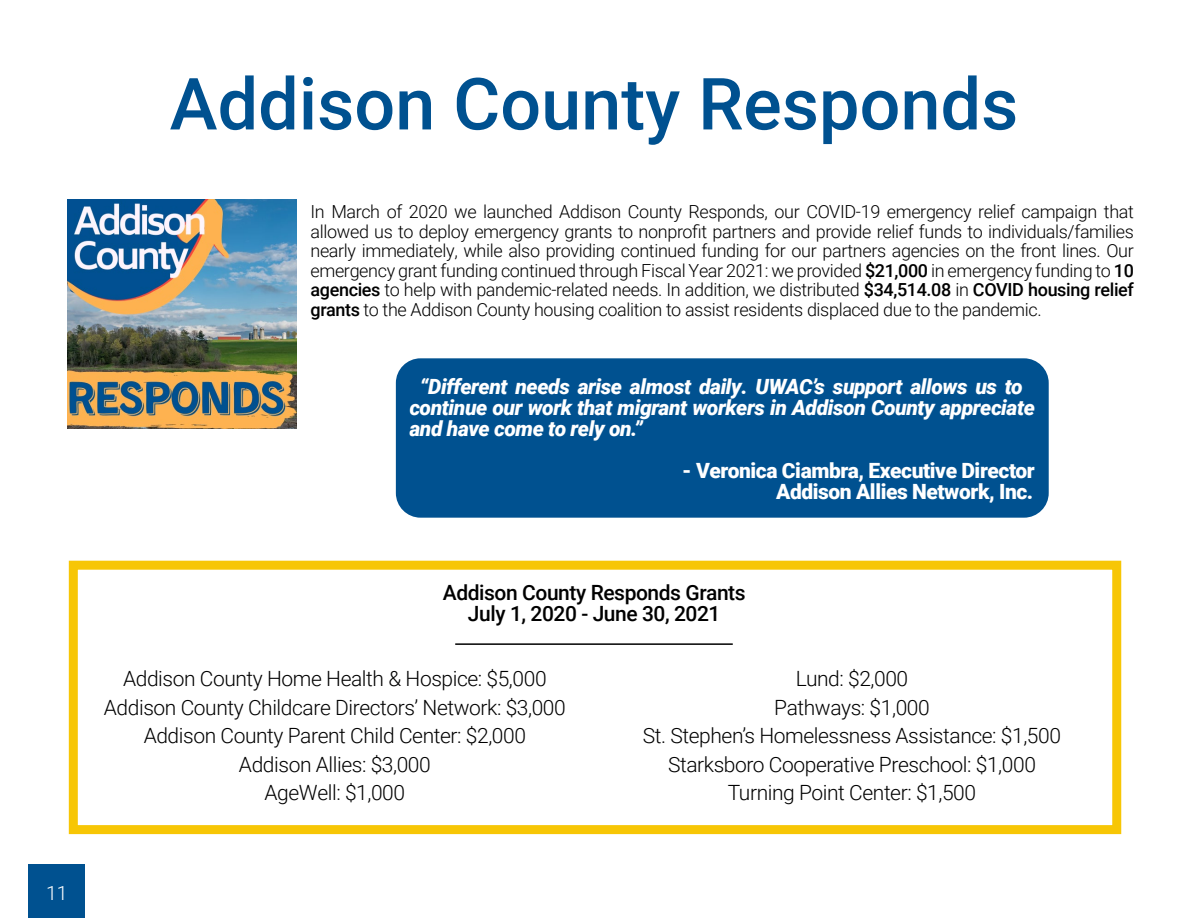
<style>
.page{position:relative;width:1188px;height:918px;background:#fff}
.page>*{position:absolute;margin:0;border:0;box-sizing:border-box;transform-origin:0 0}
.t1{font:500 72px "Roboto";color:#005190}
.t2{font:300 21px/28.5px "Roboto";letter-spacing:-.02em;color:#000;text-align:center}
.t3{font:italic 900 21px/21px "Roboto";letter-spacing:-.02em;color:#fff}
.t4{font:900 21px/21px "Roboto";letter-spacing:-.02em;color:#fff;text-align:right}
.t5{font:500 21px/21px "Roboto";letter-spacing:-.02em;color:#000;text-align:center}
.t6{font:300 19.5px "Roboto";color:#fff}
.t7{font:300 18px/19.5px "Roboto";letter-spacing:-.02em;color:#000;text-align:justify}
.s1{font-weight:500}
</style>
<div class="page">
<img style="left:68px;top:199px;width:228px;height:229px">
<hr style="left:455px;top:643px;width:278px;height:2px;background:#000">
<div style="left:403px;top:365px;width:639px;height:146px;background:#005190;border-radius:18px"></div>
<div style="left:396px;top:358px;width:653px;height:160px;border:14px solid #005190;border-radius:18px"></div>
<div style="left:28px;top:864px;width:57px;height:54px;background:#005190"></div>
<div style="left:69px;top:561px;width:1052px;height:273px;border:9px solid #f7c605"></div>
<p class="t6" style="left:46px;top:880px;width:23px">11</p>
<h1 class="t1" style="left:170px;top:53px;width:850px">Addison County Responds</h1>
<p class="t7" style="left:310px;top:201px;width:825px">In March of 2020 we launched Addison County Responds, our COVID-19 emergency relief campaign that allowed us to deploy emergency grants to nonprofit partners and provide relief funds to individuals/families nearly immediately, while also providing continued funding for our partners agencies on the front lines. Our emergency grant funding continued through Fiscal Year 2021: we provided <span class="s1">$21,000</span> in emergency funding to <span class="s1">10 agencies</span> to help with pandemic-related needs. In addition, we distributed <span class="s1">$34,514.08</span> in <span class="s1">COVID housing relief grants</span> to the Addison County housing coalition to assist residents displaced due to the pandemic.</p>
<p class="t3" style="left:409px;top:375px;width:627px;text-indent:10px">“Different needs arise almost daily. UWAC’s support allows us to continue our work that migrant workers in Addison County appreciate and have come to rely on.”</p>
<p class="t4" style="left:682px;top:459px;width:354px">- Veronica Ciambra, Executive Director<br>Addison Allies Network, Inc.</p>
<p class="t5" style="left:443px;top:582px;width:304px">Addison County Responds Grants<br>July 1, 2020 - June 30, 2021</p>
<p class="t2" style="left:104px;top:664px;width:463px">Addison County Home Health &amp; Hospice: $5,000<br>Addison County Childcare Directors’ Network: $3,000<br>Addison County Parent Child Center: $2,000<br>Addison Allies: $3,000<br>AgeWell: $1,000</p>
<p class="t2" style="left:643px;top:664px;width:420px">Lund: $2,000<br>Pathways: $1,000<br>St. Stephen’s Homelessness Assistance: $1,500<br>Starksboro Cooperative Preschool: $1,000<br>Turning Point Center: $1,500</p>
</div>
